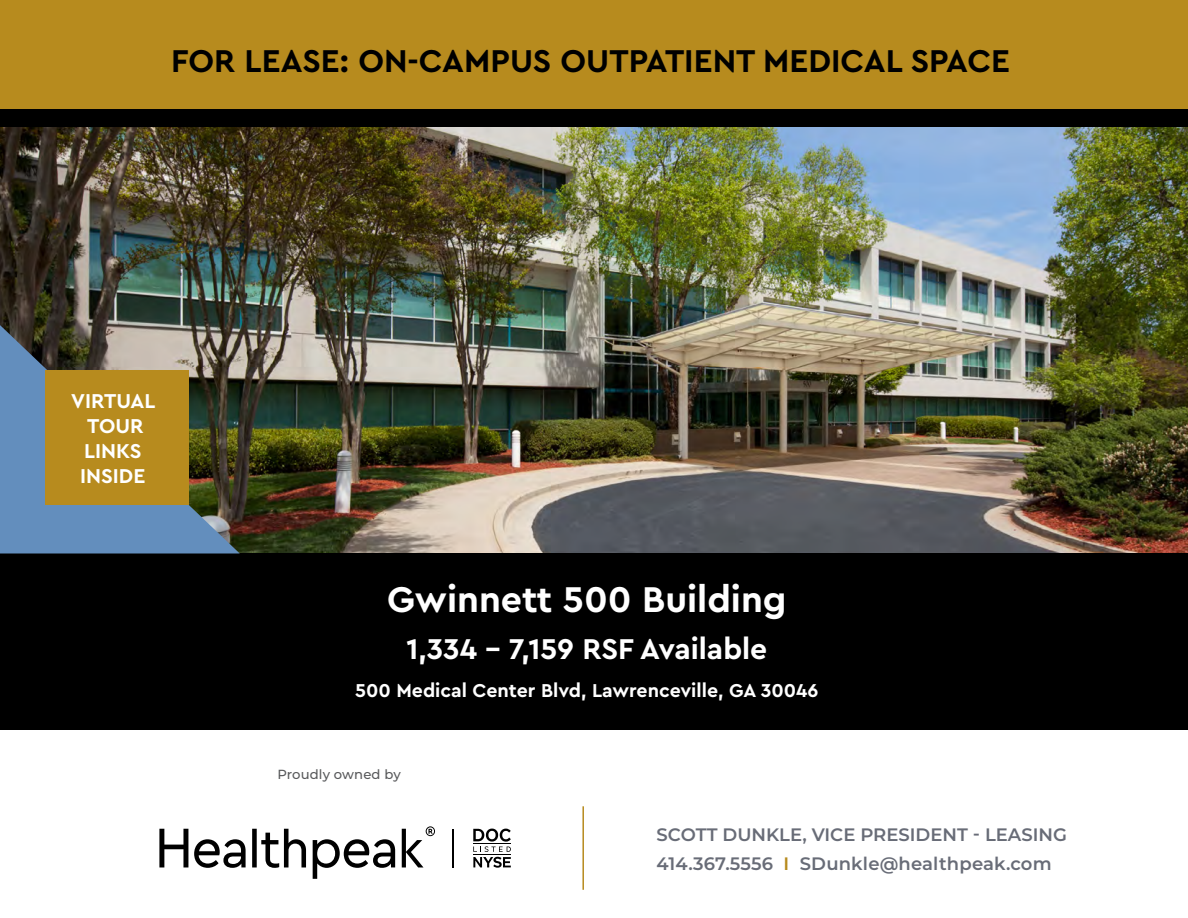
<style>
.page{position:relative;width:1188px;height:918px;background:#fff}
.page>*{position:absolute;margin:0;border:0;box-sizing:border-box;transform-origin:0 0}
.t1{font:700 37.5px "Cera Pro";color:#fff}
.t2{font:700 33px "Cera Pro";color:#000}
.t3{font:700 30px "Cera Pro";color:#fff}
.t4{font:700 21px/25.2px "Cera Pro";color:#fff;text-align:center}
.t5{font:700 19.5px "Cera Pro";color:#fff}
.t6{font:600 18px/28.5px "Montserrat";color:#686c77}
.t7{font:500 13.2px "Montserrat";letter-spacing:.01em;color:#58595b}
.s1{color:#b78b1e}
</style>
<div class="page">
<img style="left:0;top:127px;width:1188px;height:427px">
<div style="left:0;top:0;width:1188px;height:109px;background:#b78b1e"></div>
<div style="left:0;top:109px;width:1188px;height:18px;background:#000"></div>
<hr style="left:582px;top:806px;width:2px;height:84px;background:#b78b1e">
<svg style="left:473px;top:829px;width:38px;height:39px"></svg>
<svg style="left:159px;top:826px;width:276px;height:53px"></svg>
<hr style="left:452px;top:829px;width:1px;height:38px;background:#000">
<div style="left:0;top:554px;width:1188px;height:176px;background:#000"></div>
<svg style="left:0;top:325px;width:240px;height:229px;background:#617684"></svg>
<div style="left:45px;top:370px;width:144px;height:135px;background:#b78b1e"></div>
<h2 class="t2" style="left:171px;top:36px;width:840px">FOR LEASE: ON-CAMPUS OUTPATIENT MEDICAL SPACE</h2>
<p class="t4" style="left:71px;top:388px;width:86px">VIRTUAL<br>TOUR<br>LINKS<br>INSIDE</p>
<h1 class="t1" style="left:387px;top:571px;width:401px">Gwinnett 500 Building</h1>
<h3 class="t3" style="left:406px;top:626px;width:363px">1,334 - 7,159 RSF Available</h3>
<p class="t5" style="left:355px;top:675px;width:465px">500 Medical Center Blvd, Lawrenceville, GA 30046</p>
<p class="t7" style="left:277px;top:765px;width:125px">Proudly owned by</p>
<p class="t6" style="left:657px;top:820px;width:412px">SCOTT DUNKLE, VICE PRESIDENT - LEASING<br>414.367.5556 <span class="s1">I</span> SDunkle@healthpeak.com</p>
</div>
